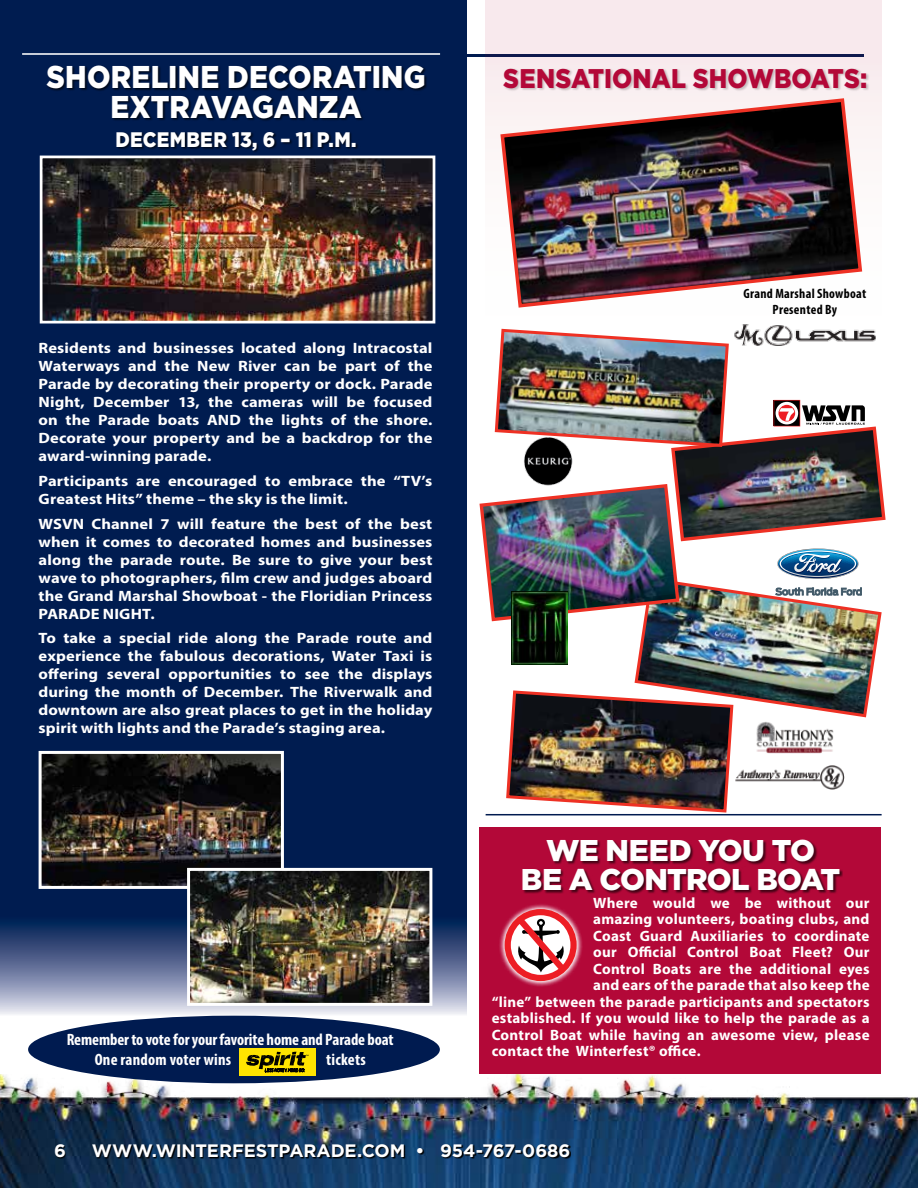
<style>
.page{position:relative;width:918px;height:1188px;background:#fff}
.page>*{position:absolute;margin:0;border:0;box-sizing:border-box;transform-origin:0 0}
.t1{font:900 31.5px/30px "Gotham";letter-spacing:.005em;color:#fff;text-align:center;scale:.9 1}
.t2{font:900 30px/28.5px "Gotham";letter-spacing:-.025em;color:#fff;text-align:center}
.t3{font:900 27px "Gotham";letter-spacing:.005em;color:#b30838;scale:.9 1}
.t4{font:900 21px "Gotham";letter-spacing:.01em;color:#fff;scale:.9 1}
.t5{font:700 18px "Gotham";letter-spacing:-.005em;color:#fff}
.t6{font:700 condensed 16.5px/20.2px "Myriad Pro";letter-spacing:-.005em;color:#fff}
.t7{font:700 condensed 16.5px "Myriad Pro";letter-spacing:.015em;color:#fff}
.t8{font:700 15px/18px "Myriad Pro";letter-spacing:.015em;color:#fff;text-align:justify;scale:1.1 1}
.t9{font:700 15px "Myriad Pro";letter-spacing:.015em;color:#fff}
.t10{font:700 condensed 13.5px/16.2px "Myriad Pro";letter-spacing:.02em;color:#000;text-align:center}
</style>
<div class="page">
<img style="left:0;top:1070px;width:918px;height:118px">
<svg style="left:56px;top:1144px;width:515px;height:15px;background:#0b243e"></svg>
<hr style="left:54px;top:54px;width:810px;height:3px;background:#001b50">
<svg style="left:0;top:0;width:467px;height:1074px;background:#0f295a"></svg>
<hr style="left:22px;top:53px;width:418px;height:2px;background:#fff">
<img style="left:44px;top:160px;width:387px;height:159px">
<div style="left:40px;top:156px;width:395px;height:167px;border:3px solid #fff"></div>
<img style="left:43px;top:755px;width:237px;height:130px">
<div style="left:39px;top:751px;width:245px;height:138px;border:3px solid #fff"></div>
<img style="left:191px;top:872px;width:237px;height:130px">
<div style="left:187px;top:868px;width:245px;height:138px;border:3px solid #fff"></div>
<div style="left:46px;top:66px;width:381px;height:87px;background:#000;opacity:.7"></div>
<div style="left:28px;top:1016px;width:412px;height:67px;background:#001b50;border-radius:50%"></div>
<div style="left:239px;top:1048px;width:77px;height:28px;background:#ffe400"></div>
<svg style="left:246px;top:1052px;width:63px;height:21px"></svg>
<div style="left:486px;top:0;width:396px;height:139px;background:#f8e9ed"></div>
<div style="left:503px;top:68px;width:366px;height:24px;background:#000;opacity:.2"></div>
<div style="left:480px;top:827px;width:401px;height:247px;background:#b30838"></div>
<div style="left:523px;top:840px;width:320px;height:54px;background:#000;opacity:.62"></div>
<svg style="left:499px;top:904px;width:84px;height:83px"></svg>
<svg style="left:505px;top:909px;width:72px;height:72px;background:#d47882"></svg>
<img style="left:499px;top:96px;width:365px;height:212px">
<img style="left:742px;top:324px;width:46px;height:3px">
<hr style="left:486px;top:814px;width:396px;height:1px;background:#001b50">
<img style="left:479px;top:327px;width:407px;height:486px">
<img style="left:522px;top:436px;width:51px;height:51px">
<h1 class="t1" style="left:47px;top:62px;width:423px">SHORELINE DECORATING<br>EXTRAVAGANZA</h1>
<h3 class="t4" style="left:116px;top:125px;width:269px">DECEMBER 13, 6 – 11 P.M.</h3>
<p class="t8" style="left:39px;top:339px;width:360px">Residents and businesses located along Intracostal Waterways and the New River can be part of the Parade by decorating their property or dock. Parade Night, December 13, the cameras will be focused on the Parade boats AND the lights of the shore.<br>Decorate your property and be a backdrop for the award-winning parade.</p>
<p class="t8" style="left:39px;top:471px;width:359px">Participants are encouraged to embrace the “TV’s<br>Greatest Hits” theme – the sky is the limit.</p>
<p class="t8" style="left:39px;top:514px;width:360px">WSVN Channel 7 will feature the best of the best when it comes to decorated homes and businesses along the parade route. Be sure to give your best wave to photographers, film crew and judges aboard the Grand Marshal Showboat - the Floridian Princess PARADE NIGHT.</p>
<p class="t8" style="left:39px;top:629px;width:360px">To take a special ride along the Parade route and experience the fabulous decorations, Water Taxi is offering several opportunities to see the displays during the month of December. The Riverwalk and downtown are also great places to get in the holiday spirit with lights and the Parade’s staging area.</p>
<p class="t6" style="left:95px;top:1029px;width:301px;text-indent:-28px">Remember to vote for your favorite home and Parade boat<br>One random voter wins</p>
<p class="t7" style="left:326px;top:1049px;width:41px">tickets</p>
<h3 class="t3" style="left:503px;top:60px;width:406px">SENSATIONAL SHOWBOATS:</h3>
<p class="t10" style="left:743px;top:285px;width:124px">Grand Marshal Showboat<br>Presented By</p>
<h2 class="t2" style="left:521px;top:836px;width:321px">WE NEED YOU TO<br>BE A CONTROL BOAT</h2>
<p class="t9" style="left:593px;top:893px;width:278px">Where would we be without our</p>
<p class="t9" style="left:593px;top:909px;width:278px">amazing volunteers, boating clubs, and</p>
<p class="t9" style="left:593px;top:926px;width:278px">Coast Guard Auxiliaries to coordinate</p>
<p class="t9" style="left:593px;top:942px;width:278px">our Official Control Boat Fleet? Our</p>
<p class="t9" style="left:593px;top:959px;width:278px">Control Boats are the additional eyes</p>
<p class="t9" style="left:593px;top:975px;width:278px">and ears of the parade that also keep the</p>
<p class="t9" style="left:492px;top:992px;width:379px">“line” between the parade participants and spectators</p>
<p class="t9" style="left:492px;top:1008px;width:379px">established. If you would like to help the parade as a</p>
<p class="t9" style="left:492px;top:1025px;width:379px">Control Boat while having an awesome view, please</p>
<p class="t9" style="left:492px;top:1041px;width:210px">contact the Winterfest® office.</p>
<p class="t5" style="left:54px;top:1139px;width:13px">6</p>
<p class="t5" style="left:92px;top:1139px;width:480px">WWW.WINTERFESTPARADE.COM • 954-767-0686</p>
</div>
